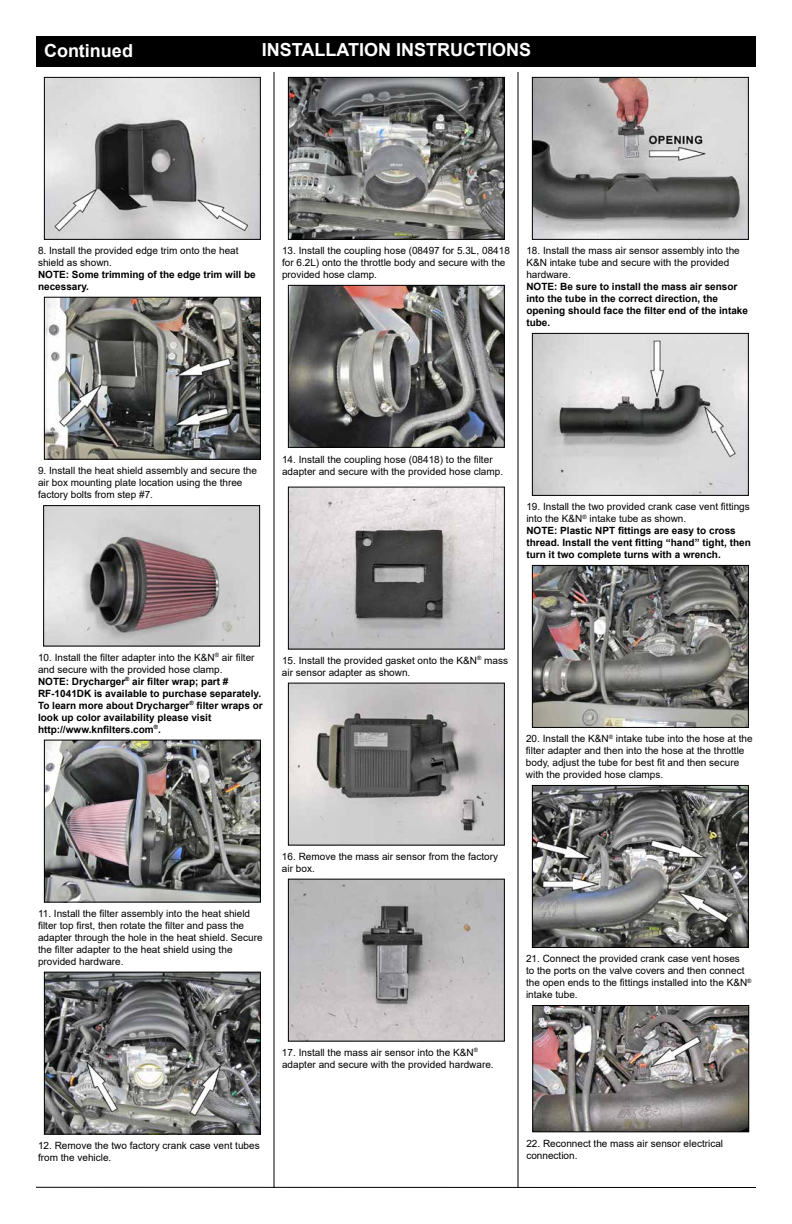
<style>
.page{position:relative;width:792px;height:1224px;background:#fff}
.page>*{position:absolute;margin:0;border:0;box-sizing:border-box;transform-origin:0 0}
.t1{font:700 18px "Arial";color:#fff}
.t2{font:10px/12px "Arial";color:#000}
.t3{font:700 10px/12px "Arial";color:#000}
.s1{font-weight:400}
</style>
<div class="page">
<div style="left:36px;top:36px;width:720px;height:31px;background:#000"></div>
<hr style="left:274px;top:72px;width:1px;height:1116px;background:#000">
<hr style="left:518px;top:72px;width:1px;height:1116px;background:#000">
<hr style="left:36px;top:1187px;width:720px;height:1px;background:#000">
<img style="left:534px;top:79px;width:213px;height:159px">
<div style="left:532px;top:77px;width:217px;height:163px;border:1px solid #000"></div>
<img style="left:534px;top:335px;width:213px;height:159px">
<div style="left:532px;top:333px;width:217px;height:163px;border:1px solid #000"></div>
<img style="left:534px;top:567px;width:213px;height:159px">
<div style="left:532px;top:565px;width:217px;height:163px;border:1px solid #000"></div>
<img style="left:290px;top:881px;width:213px;height:159px">
<div style="left:288px;top:879px;width:217px;height:163px;border:1px solid #000"></div>
<img style="left:290px;top:685px;width:213px;height:158px">
<div style="left:288px;top:683px;width:217px;height:162px;border:1px solid #000"></div>
<img style="left:46px;top:974px;width:213px;height:158px">
<div style="left:44px;top:972px;width:217px;height:162px;border:1px solid #000"></div>
<img style="left:290px;top:79px;width:213px;height:159px">
<div style="left:288px;top:77px;width:217px;height:163px;border:1px solid #000"></div>
<img style="left:290px;top:287px;width:213px;height:159px">
<div style="left:288px;top:285px;width:217px;height:163px;border:1px solid #000"></div>
<img style="left:290px;top:489px;width:213px;height:158px">
<div style="left:288px;top:487px;width:217px;height:162px;border:1px solid #000"></div>
<img style="left:45px;top:507px;width:213px;height:137px">
<div style="left:43px;top:505px;width:217px;height:141px;border:1px solid #000"></div>
<img style="left:46px;top:742px;width:213px;height:158px">
<div style="left:44px;top:740px;width:217px;height:162px;border:1px solid #000"></div>
<img style="left:534px;top:787px;width:213px;height:159px">
<div style="left:532px;top:785px;width:217px;height:163px;border:1px solid #000"></div>
<img style="left:46px;top:299px;width:213px;height:159px">
<div style="left:44px;top:297px;width:217px;height:163px;border:1px solid #000"></div>
<img style="left:46px;top:79px;width:213px;height:159px">
<div style="left:44px;top:77px;width:217px;height:163px;border:1px solid #000"></div>
<img style="left:534px;top:1007px;width:213px;height:123px">
<div style="left:532px;top:1005px;width:217px;height:127px;border:1px solid #000"></div>
<h1 class="t1" style="left:44px;top:38px;width:90px">Continued</h1>
<h1 class="t1" style="left:262px;top:37px;width:271px">INSTALLATION INSTRUCTIONS</h1>
<p class="t2" style="left:38px;top:244px;width:202px">8. Install the provided edge trim onto the heat shield as shown.</p>
<p class="t3" style="left:38px;top:269px;width:219px">NOTE: Some trimming of the edge trim will be necessary.</p>
<p class="t2" style="left:282px;top:244px;width:229px">13. Install the coupling hose (08497 for 5.3L, 08418 for 6.2L) onto the throttle body and secure with the provided hose clamp.</p>
<p class="t2" style="left:526px;top:244px;width:215px">18. Install the mass air sensor assembly into the<br>K&amp;N intake tube and secure with the provided hardware.</p>
<p class="t3" style="left:526px;top:281px;width:223px">NOTE: Be sure to install the mass air sensor into the tube in the correct direction, the opening should face the filter end of the intake tube.</p>
<p class="t2" style="left:38px;top:464px;width:220px">9. Install the heat shield assembly and secure the air box mounting plate location using the three factory bolts from step #7.</p>
<p class="t2" style="left:282px;top:453px;width:223px">14. Install the coupling hose (08418) to the filter adapter and secure with the provided hose clamp.</p>
<p class="t3" style="left:526px;top:501px;width:226px"><span class="s1">19. Install the two provided crank case vent fittings into the K&amp;N</span><sup>®</sup> <span class="s1">intake tube as shown.<br></span>NOTE: Plastic NPT fittings are easy to cross thread. Install the vent fitting “hand” tight, then turn it two complete turns with a wrench.</p>
<p class="t3" style="left:38px;top:651px;width:226px"><span class="s1">10. Install the filter adapter into the K&amp;N</span><sup>®</sup> <span class="s1">air filter and secure with the provided hose clamp.<br></span>NOTE: Drycharger<sup>®</sup> air filter wrap; part # RF-1041DK is available to purchase separately.<br>To learn more about Drycharger<sup>®</sup> filter wraps or look up color availability please visit http://www.knfilters.com<sup>®</sup>.</p>
<p class="t2" style="left:282px;top:654px;width:228px">15. Install the provided gasket onto the K&amp;N<sup>®</sup> mass air sensor adapter as shown.</p>
<p class="t2" style="left:526px;top:733px;width:228px">20. Install the K&amp;N<sup>®</sup> intake tube into the hose at the filter adapter and then into the hose at the throttle body, adjust the tube for best fit and then secure with the provided hose clamps.</p>
<p class="t2" style="left:38px;top:907px;width:226px">11. Install the filter assembly into the heat shield filter top first, then rotate the filter and pass the adapter through the hole in the heat shield. Secure the filter adapter to the heat shield using the provided hardware.</p>
<p class="t2" style="left:282px;top:850px;width:218px">16. Remove the mass air sensor from the factory air box.</p>
<p class="t2" style="left:282px;top:1046px;width:213px">17. Install the mass air sensor into the K&amp;N<sup>® </sup>adapter and secure with the provided hardware.</p>
<p class="t2" style="left:38px;top:1139px;width:223px">12. Remove the two factory crank case vent tubes from the vehicle.</p>
<p class="t2" style="left:526px;top:953px;width:227px">21. Connect the provided crank case vent hoses<br>to the ports on the valve covers and then connect the open ends to the fittings installed into the K&amp;N<sup>® </sup>intake tube.</p>
<p class="t2" style="left:526px;top:1137px;width:198px">22. Reconnect the mass air sensor electrical connection.</p>
</div>
